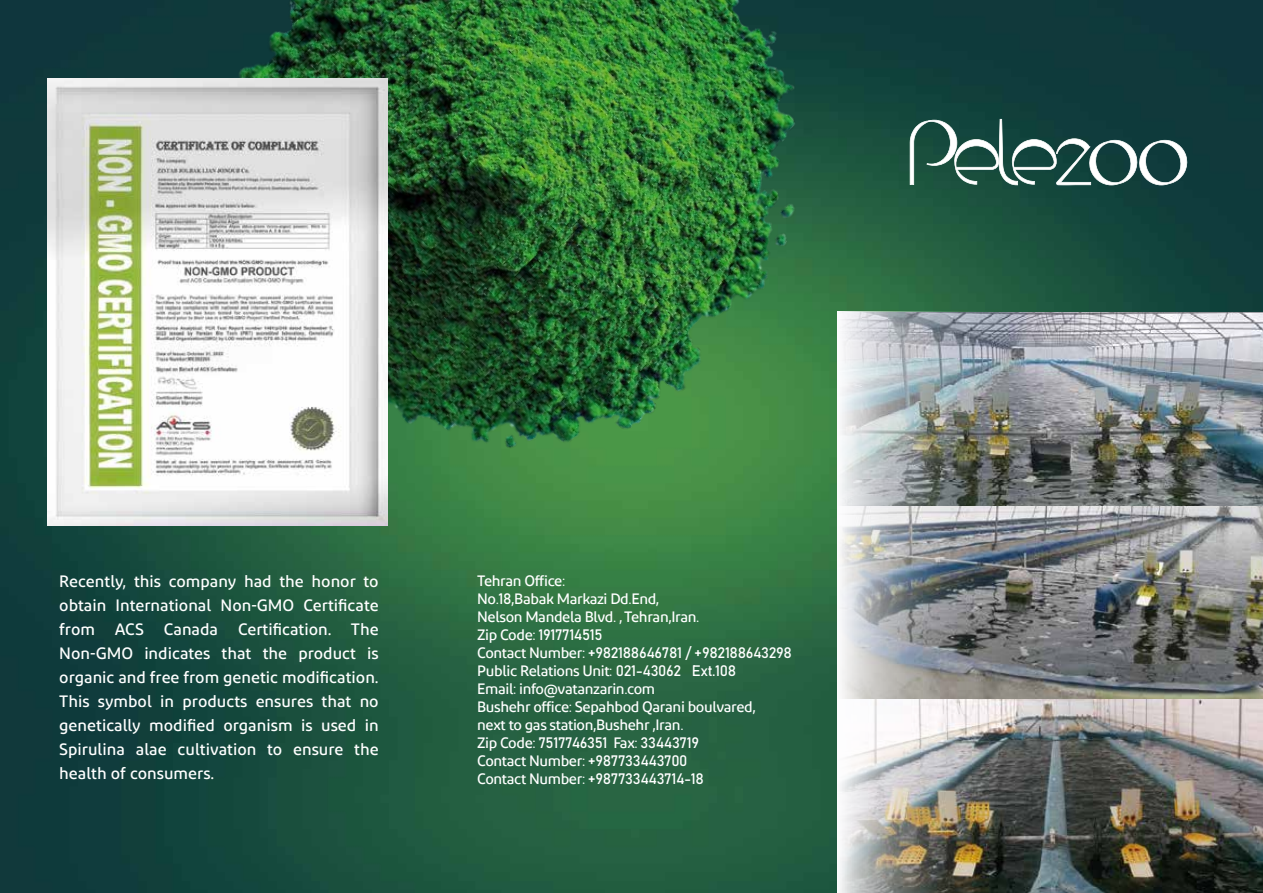
<style>
.page{position:relative;width:1263px;height:893px;background:#fff}
.page>*{position:absolute;margin:0;border:0;box-sizing:border-box;transform-origin:0 0}
.t1{font:500 16.5px/24px "Diodrum";color:#fff;text-align:justify}
.t2{font:500 15px/18px "Diodrum Arabic";letter-spacing:-.025em;color:#fff}
.t3{font:15px/18px "Bahnschrift";letter-spacing:-.025em;color:#fff}
.s1{font-family:"Bahnschrift";font-weight:400}
.s2{font-family:"Diodrum Arabic";font-weight:500}
</style>
<div class="page">
<img style="left:0;top:0;width:1263px;height:893px">
<img style="left:71px;top:0;width:882px;height:606px">
<svg style="left:910px;top:119px;width:279px;height:66px;background:#426863"></svg>
<img style="left:48px;top:79px;width:339px;height:447px">
<img style="left:1017px;top:506px;width:246px;height:387px">
<img style="left:1017px;top:312px;width:246px;height:194px">
<img style="left:838px;top:311px;width:179px;height:582px">
<p class="t1" style="left:59px;top:569px;width:321px">Recently, this company had the honor to obtain International Non-GMO Certificate from ACS Canada Certification. The Non-GMO indicates that the product is organic and free from genetic modification.<br>This symbol in products ensures that no genetically modified organism is used in Spirulina alae cultivation to ensure the health of consumers.</p>
<p class="t2" style="left:477px;top:572px;width:224px">Tehran Office:<br>No.<span class="s1">18</span>,Babak Markazi Dd.End,<br>Nelson Mandela Blvd. , Tehran,Iran.</p>
<p class="t3" style="left:477px;top:624px;width:316px"><span class="s2">Zip Code:</span> 1917714515<br><span class="s2">Contact Number:</span> +982188646781 / +982188643298</p>
<p class="t2" style="left:477px;top:662px;width:280px">Public Relations Unit: <span class="s1">021-43062 Ext.108<br></span>Email: info@vatanzarin.com<br>Bushehr office: Sepahbod Qarani boulvared, next to gas station,Bushehr ,Iran.</p>
<p class="t3" style="left:477px;top:732px;width:223px"><span class="s2">Zip Code:</span> 7517746351 <span class="s2">Fax:</span> 33443719</p>
<p class="t2" style="left:477px;top:752px;width:212px">Contact Number: <span class="s1">+987733443700</span></p>
<p class="t3" style="left:477px;top:768px;width:228px"><span class="s2">Contact Number:</span> +987733443714-18</p>
</div>
